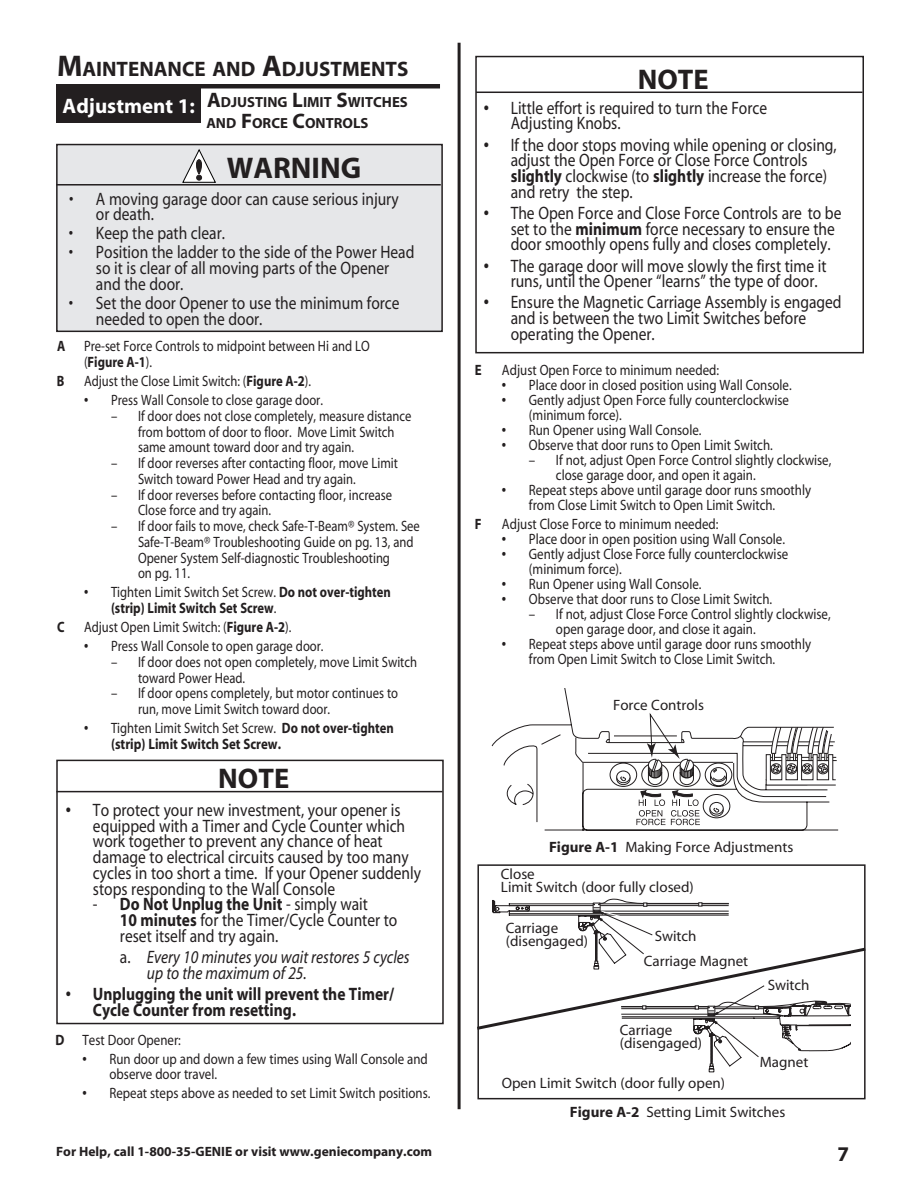
<style>
.page{position:relative;width:918px;height:1188px;background:#fff}
.page>*{position:absolute;margin:0;border:0;box-sizing:border-box;transform-origin:0 0}
.t1{font:700 30px "Myriad";color:#231f20}
.t2{font:700 28.5px "Myriad";color:#231f20}
.t3{font:700 21px "Myriad";color:#231f20}
.t4{font:700 21px "Myriad";color:#fff}
.t5{font:700 21px "Myriad";color:#231f20}
.t6{font:18px/15.8px "Myriad";color:#231f20;scale:.86 1}
.t7{font:700 18px/15.8px "Myriad";color:#231f20;scale:.86 1}
.t8{font:italic 18px/15.8px "Myriad";color:#231f20;scale:.86 1}
.t9{font:15px/15px "Myriad";color:#231f20;scale:.86 1}
.t10{font:15px/15.8px "Myriad";color:#231f20;scale:.84 1}
.t11{font:15px/13.5px "Myriad";color:#231f20}
.t12{font:700 15px/15.8px "Myriad";color:#231f20;scale:.84 1}
.t13{font:700 15px "Myriad";color:#231f20;scale:.86 1}
.t14{font:700 14.7px/21px "Myriad";color:#231f20}
.t15{font:700 13.5px "Myriad";color:#231f20}
.s1{font-size:30px}
.s2{font-size:21px}
.s3{font-weight:700}
.s4{font-weight:400}
.s5{font-style:normal}
</style>
<div class="page">
<div style="left:56px;top:85px;width:145px;height:38px;background:#231f20"></div>
<div style="left:57px;top:145px;width:385px;height:186px;background:#e6e7e9"></div>
<div style="left:56px;top:144px;width:387px;height:188px;border:2px solid #231f20"></div>
<hr style="left:56px;top:184px;width:385px;height:2px;background:#231f20">
<svg style="left:182px;top:149px;width:34px;height:34px"></svg>
<div style="left:475px;top:56px;width:389px;height:297px;border:2px solid #231f20"></div>
<hr style="left:476px;top:92px;width:387px;height:1px;background:#231f20">
<hr style="left:56px;top:84px;width:384px;height:4px;background:#231f20">
<div style="left:56px;top:760px;width:388px;height:264px;border:2px solid #231f20"></div>
<hr style="left:56px;top:791px;width:387px;height:1px;background:#231f20">
<hr style="left:458px;top:43px;width:3px;height:1066px;background:#231f20">
<div style="left:477px;top:864px;width:389px;height:235px;border:2px solid #231f20"></div>
<svg style="left:492px;top:688px;width:346px;height:143px"></svg>
<svg style="left:477px;top:899px;width:389px;height:173px"></svg>
<p class="t3" style="left:57px;top:58px;width:351px"><span class="s1">M</span>AINTENANCE AND <span class="s1">A</span>DJUSTMENTS</p>
<p class="t4" style="left:63px;top:95px;width:134px">Adjustment 1:</p>
<p class="t14" style="left:206px;top:92px;width:202px"><span class="s2">A</span>DJUSTING <span class="s2">L</span>IMIT <span class="s2">S</span>WITCHES<br>AND <span class="s2">F</span>ORCE <span class="s2">C</span>ONTROLS</p>
<h1 class="t1" style="left:227px;top:152px;width:136px">WARNING</h1>
<p class="t6" style="left:96px;top:192px;width:353px;text-indent:-27px">• A moving garage door can cause serious injury or death.</p>
<p class="t6" style="left:69px;top:226px;width:183px">• Keep the path clear.</p>
<p class="t6" style="left:96px;top:245px;width:372px;text-indent:-27px">• Position the ladder to the side of the Power Head so it is clear of all moving parts of the Opener and the door.</p>
<p class="t6" style="left:96px;top:296px;width:355px;text-indent:-27px">• Set the door Opener to use the minimum force needed to open the door.</p>
<p class="t10" style="left:84px;top:339px;width:342px;text-indent:-27px"><span class="s3">A</span> Pre-set Force Controls to midpoint between Hi and LO (<span class="s3">Figure A-1</span>).</p>
<p class="t12" style="left:57px;top:374px;width:11px">B</p>
<p class="t10" style="left:84px;top:374px;width:271px">Adjust the Close Limit Switch: (<span class="s3">Figure A-2</span>).</p>
<p class="t10" style="left:84px;top:393px;width:310px"><span class="s3">•</span> Press Wall Console to close garage door.</p>
<p class="t10" style="left:138px;top:409px;width:327px;text-indent:-27px">– If door does not close completely, measure distance from bottom of door to floor. Move Limit Switch same amount toward door and try again.</p>
<p class="t10" style="left:111px;top:456px;width:343px;text-align:center">– If door reverses after contacting floor, move Limit<br>Switch toward Power Head and try again.</p>
<p class="t10" style="left:138px;top:487px;width:304px;text-indent:-27px">– If door reverses before contacting floor, increase<br>Close force and try again.</p>
<p class="t10" style="left:138px;top:519px;width:337px;text-indent:-27px">– If door fails to move, check Safe-T-Beam® System. See Safe-T-Beam® Troubleshooting Guide on pg. 13, and Opener System Self-diagnostic Troubleshooting<br>on pg. 11.</p>
<p class="t12" style="left:111px;top:585px;width:335px;text-indent:-27px">• <span class="s4">Tighten Limit Switch Set Screw.</span> Do not over-tighten (strip) Limit Switch Set Screw<span class="s4">.</span></p>
<p class="t12" style="left:57px;top:620px;width:10px">C</p>
<p class="t10" style="left:84px;top:620px;width:247px">Adjust Open Limit Switch: (<span class="s3">Figure A-2</span>).</p>
<p class="t10" style="left:84px;top:639px;width:311px"><span class="s3">•</span> Press Wall Console to open garage door.</p>
<p class="t10" style="left:138px;top:655px;width:334px;text-indent:-27px">– If door does not open completely, move Limit Switch toward Power Head.</p>
<p class="t10" style="left:138px;top:686px;width:311px;text-indent:-27px">– If door opens completely, but motor continues to run, move Limit Switch toward door.</p>
<p class="t12" style="left:111px;top:721px;width:338px;text-indent:-27px">• <span class="s4">Tighten Limit Switch Set Screw.</span> Do not over-tighten (strip) Limit Switch Set Screw.</p>
<h2 class="t2" style="left:218px;top:764px;width:72px">NOTE</h2>
<p class="t6" style="left:93px;top:803px;width:383px;text-indent:-27px"><span class="s3">•</span> To protect your new investment, your opener is equipped with a Timer and Cycle Counter which work together to prevent any chance of heat damage to electrical circuits caused by too many cycles in too short a time. If your Opener suddenly stops responding to the Wall Console</p>
<p class="t6" style="left:120px;top:897px;width:324px;text-indent:-27px">- <span class="s3">Do Not Unplug the Unit</span> - simply wait<br><span class="s3">10 minutes</span> for the Timer/Cycle Counter to reset itself and try again.</p>
<p class="t8" style="left:147px;top:950px;width:307px;text-indent:-27px"><span class="s5">a.</span> Every 10 minutes you wait restores 5 cycles up to the maximum of 25.</p>
<p class="t7" style="left:93px;top:987px;width:352px;text-indent:-27px">• Unplugging the unit will prevent the Timer/<br>Cycle Counter from resetting.</p>
<p class="t9" style="left:56px;top:1033px;width:147px"><span class="s3">D</span> Test Door Opener:</p>
<p class="t9" style="left:109px;top:1052px;width:372px;line-height:15.8px;text-indent:-27px"><span class="s3">•</span> Run door up and down a few times using Wall Console and observe door travel.</p>
<p class="t9" style="left:82px;top:1087px;width:405px"><span class="s3">•</span> Repeat steps above as needed to set Limit Switch positions.</p>
<h2 class="t2" style="left:638px;top:65px;width:72px">NOTE</h2>
<p class="t6" style="left:511px;top:101px;width:300px;text-indent:-27px"><span class="s3">•</span> Little effort is required to turn the Force<br>Adjusting Knobs.</p>
<p class="t6" style="left:511px;top:137px;width:381px;text-indent:-27px"><span class="s3">•</span> If the door stops moving while opening or closing, adjust the Open Force or Close Force Controls <span class="s3">slightly</span> clockwise (to <span class="s3">slightly</span> increase the force) and retry the step.</p>
<p class="t6" style="left:511px;top:206px;width:386px;text-indent:-27px"><span class="s3">•</span> The Open Force and Close Force Controls are to be set to the <span class="s3">minimum</span> force necessary to ensure the door smoothly opens fully and closes completely.</p>
<p class="t6" style="left:511px;top:258px;width:369px;text-indent:-27px"><span class="s3">•</span> The garage door will move slowly the first time it runs, until the Opener “learns” the type of door.</p>
<p class="t6" style="left:511px;top:295px;width:386px;text-indent:-27px"><span class="s3">•</span> Ensure the Magnetic Carriage Assembly is engaged and is between the two Limit Switches before operating the Opener.</p>
<p class="t13" style="left:475px;top:363px;width:10px">E</p>
<p class="t9" style="left:502px;top:363px;width:254px">Adjust Open Force to minimum needed:</p>
<p class="t9" style="left:502px;top:378px;width:354px"><span class="s3">•</span> Place door in closed position using Wall Console.</p>
<p class="t9" style="left:529px;top:393px;width:304px;text-indent:-27px"><span class="s3">•</span> Gently adjust Open Force fully counterclockwise (minimum force).</p>
<p class="t9" style="left:502px;top:423px;width:266px"><span class="s3">•</span> Run Opener using Wall Console.</p>
<p class="t9" style="left:502px;top:438px;width:337px"><span class="s3">•</span> Observe that door runs to Open Limit Switch.</p>
<p class="t9" style="left:556px;top:453px;width:322px;text-indent:-27px">– If not, adjust Open Force Control slightly clockwise, close garage door, and open it again.</p>
<p class="t9" style="left:529px;top:483px;width:330px;text-indent:-27px"><span class="s3">•</span> Repeat steps above until garage door runs smoothly from Close Limit Switch to Open Limit Switch.</p>
<p class="t13" style="left:475px;top:516px;width:9px">F</p>
<p class="t9" style="left:502px;top:517px;width:253px">Adjust Close Force to minimum needed:</p>
<p class="t9" style="left:502px;top:532px;width:348px"><span class="s3">•</span> Place door in open position using Wall Console.</p>
<p class="t9" style="left:529px;top:547px;width:303px;text-indent:-27px"><span class="s3">•</span> Gently adjust Close Force fully counterclockwise (minimum force).</p>
<p class="t9" style="left:502px;top:577px;width:266px"><span class="s3">•</span> Run Opener using Wall Console.</p>
<p class="t9" style="left:475px;top:592px;width:368px;text-indent:27px"><span class="s3">•</span> Observe that door runs to Close Limit Switch. -–</p>
<p class="t9" style="left:556px;top:607px;width:321px">If not, adjust Close Force Control slightly clockwise, open garage door, and close it again.</p>
<p class="t9" style="left:529px;top:637px;width:330px;text-indent:-27px"><span class="s3">•</span> Repeat steps above until garage door runs smoothly from Open Limit Switch to Close Limit Switch.</p>
<p class="t11" style="left:613px;top:698px;width:92px">Force Controls</p>
<p class="t11" style="left:549px;top:841px;width:246px"><span class="s3">Figure A-1</span> Making Force Adjustments</p>
<p class="t11" style="left:501px;top:868px;width:194px">Close<br>Limit Switch (door fully closed)</p>
<p class="t11" style="left:506px;top:921px;width:84px">Carriage (disengaged)</p>
<p class="t11" style="left:644px;top:955px;width:106px">Carriage Magnet</p>
<p class="t11" style="left:655px;top:929px;width:43px">Switch</p>
<p class="t11" style="left:768px;top:979px;width:43px">Switch</p>
<p class="t11" style="left:620px;top:1024px;width:84px">Carriage (disengaged)</p>
<p class="t11" style="left:502px;top:1077px;width:225px">Open Limit Switch (door fully open)</p>
<p class="t11" style="left:760px;top:1056px;width:50px">Magnet</p>
<p class="t11" style="left:570px;top:1106px;width:217px"><span class="s3">Figure A-2</span> Setting Limit Switches</p>
<p class="t15" style="left:56px;top:1145px;width:378px">For Help, call 1-800-35-GENIE or visit www.geniecompany.com</p>
<p class="t5" style="left:837px;top:1143px;width:13px">7</p>
</div>
